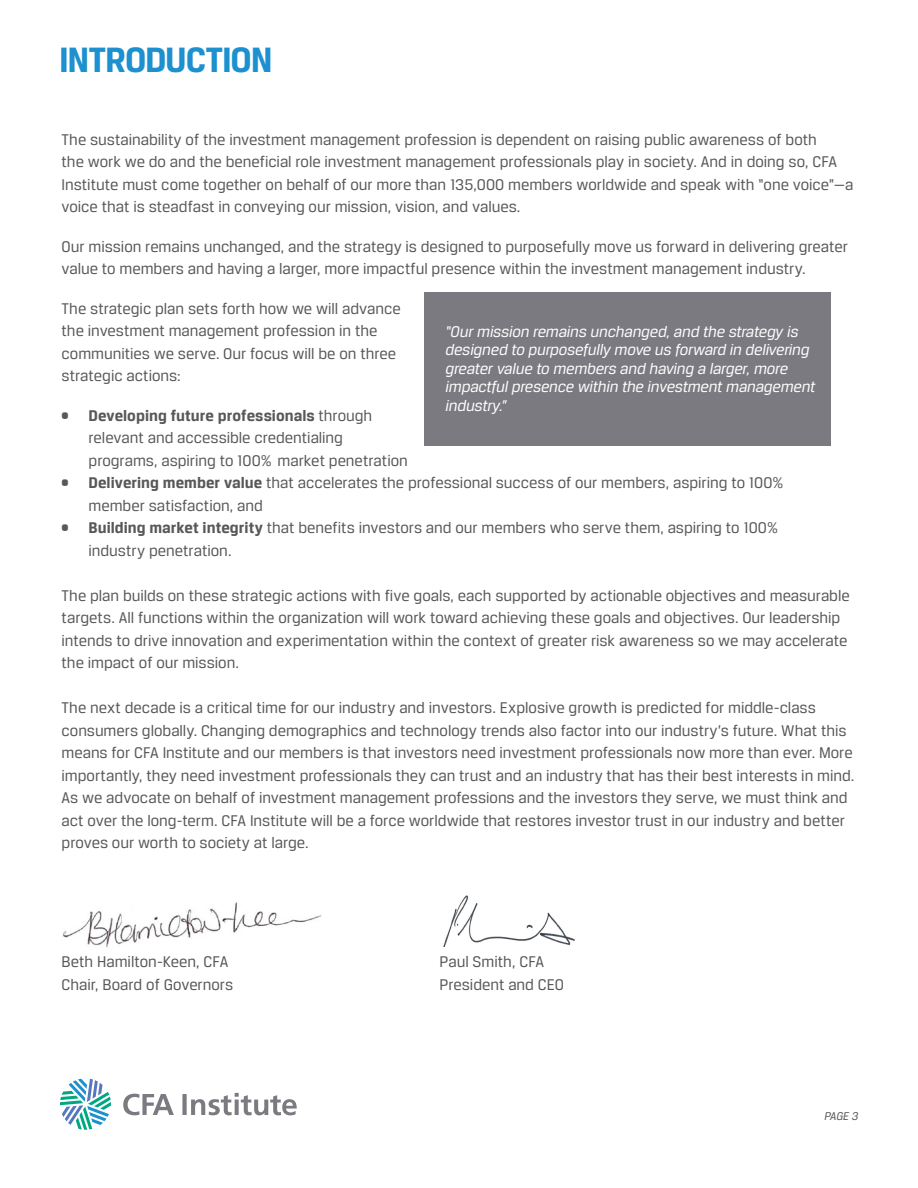
<style>
.page{position:relative;width:918px;height:1188px;background:#fff}
.page>*{position:absolute;margin:0;border:0;box-sizing:border-box;transform-origin:0 0}
.t1{font:700 37.5px "CFA Breuer Text";letter-spacing:-.03em;color:#1d90d0}
.body_intro{font:16.5px/22.5px "CFA Breuer Text";letter-spacing:-.005em;color:#57585a}
.t2{font:italic 16.5px/18.5px "CFA Breuer Text";letter-spacing:-.01em;color:#fff}
.t3{font:italic 12px "CFA Breuer Text";color:#57585a}
.s1{font-weight:700}
</style>
<div class="page">
<svg style="left:60px;top:1079px;width:51px;height:51px"></svg>
<svg style="left:123px;top:1094px;width:51px;height:21px"></svg>
<div style="left:182px;top:1094px;width:5px;height:21px;background:#7b7a81"></div>
<svg style="left:191px;top:1093px;width:106px;height:22px"></svg>
<div style="left:424px;top:292px;width:407px;height:154px;background:#7b7a81"></div>
<img style="left:443px;top:896px;width:131px;height:50px">
<img style="left:63px;top:902px;width:259px;height:45px">
<p class="t1" style="left:59px;top:39px;width:215px">INTRODUCTION</p>
<p class="body_intro" style="left:62px;top:128px;width:793px">The sustainability of the investment management profession is dependent on raising public awareness of both<br>the work we do and the beneficial role investment management professionals play in society. And in doing so, CFA Institute must come together on behalf of our more than 135,000 members worldwide and speak with “one voice”—a voice that is steadfast in conveying our mission, vision, and values.</p>
<p class="body_intro" style="left:62px;top:235px;width:788px">Our mission remains unchanged, and the strategy is designed to purposefully move us forward in delivering greater value to members and having a larger, more impactful presence within the investment management industry.</p>
<p class="body_intro" style="left:62px;top:297px;width:341px">The strategic plan sets forth how we will advance the investment management profession in the communities we serve. Our focus will be on three strategic actions:</p>
<p class="body_intro" style="left:89px;top:404px;width:321px;text-indent:-27px"><span class="s1">• Developing future professionals</span> through relevant and accessible credentialing programs, aspiring to 100% market penetration</p>
<p class="body_intro" style="left:89px;top:472px;width:696px;text-indent:-27px"><span class="s1">• Delivering member value</span> that accelerates the professional success of our members, aspiring to 100% member satisfaction, and</p>
<p class="body_intro" style="left:89px;top:517px;width:691px;text-indent:-27px"><span class="s1">• Building market integrity</span> that benefits investors and our members who serve them, aspiring to 100% industry penetration.</p>
<p class="body_intro" style="left:62px;top:584px;width:790px">The plan builds on these strategic actions with five goals, each supported by actionable objectives and measurable targets. All functions within the organization will work toward achieving these goals and objectives. Our leadership intends to drive innovation and experimentation within the context of greater risk awareness so we may accelerate the impact of our mission.</p>
<p class="body_intro" style="left:62px;top:697px;width:794px">The next decade is a critical time for our industry and investors. Explosive growth is predicted for middle-class consumers globally. Changing demographics and technology trends also factor into our industry’s future. What this means for CFA Institute and our members is that investors need investment professionals now more than ever. More importantly, they need investment professionals they can trust and an industry that has their best interests in mind.<br>As we advocate on behalf of investment management professions and the investors they serve, we must think and act over the long-term. CFA Institute will be a force worldwide that restores investor trust in our industry and better proves our worth to society at large.</p>
<p class="t2" style="left:446px;top:322px;width:372px">“Our mission remains unchanged, and the strategy is designed to purposefully move us forward in delivering greater value to members and having a larger, more impactful presence within the investment management industry.”</p>
<p class="body_intro" style="left:62px;top:950px;width:168px">Beth Hamilton-Keen, CFA</p>
<p class="body_intro" style="left:440px;top:950px;width:106px">Paul Smith, CFA</p>
<p class="body_intro" style="left:62px;top:973px;width:173px">Chair, Board of Governors</p>
<p class="body_intro" style="left:440px;top:973px;width:126px">President and CEO</p>
<p class="t3" style="left:824px;top:1110px;width:36px">PAGE 3</p>
</div>
